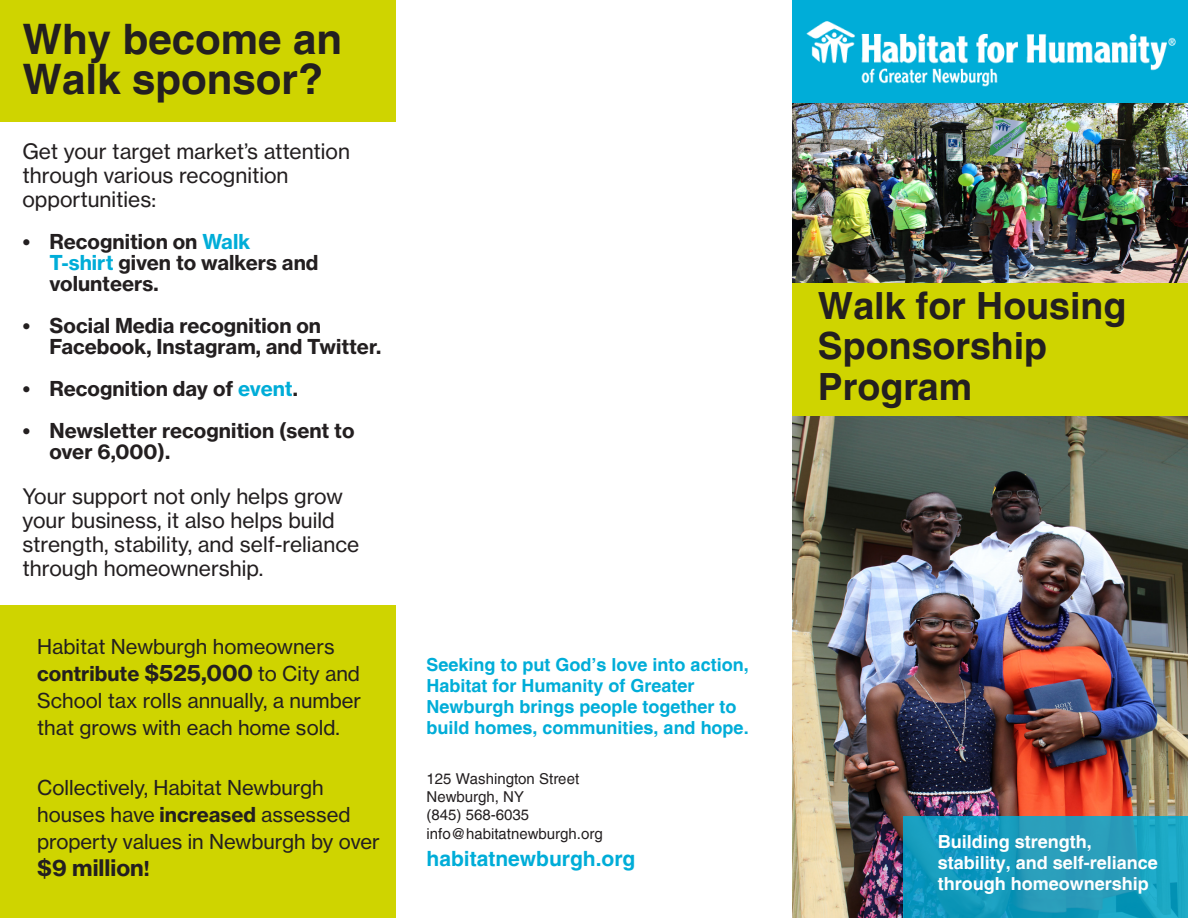
<style>
.page{position:relative;width:1188px;height:918px;background:#fff}
.page>*{position:absolute;margin:0;border:0;box-sizing:border-box;transform-origin:0 0}
.t1{font:700 42px/40.5px "Helvetica";color:#231f20}
.t2{font:700 37.5px "Helvetica";color:#231f20}
.t3{font:22.5px "N Haas Grotesk TX Pro 75 Bd";color:#231f20}
.t4{font:21px/24px "N Haas Grotesk TX Pro 55 Rg";color:#231f20}
.t5{font:700 21px "Helvetica";color:#00add8}
.t6{font:20.25px/27px "N Haas Grotesk TX Pro 55 Rg";color:#231f20}
.t7{font:20.25px/21px "N Haas Grotesk TX Pro 75 Bd";color:#231f20}
.t8{font:700 18px/21px "Helvetica";color:#00add8}
.t9{font:700 18px/21px "Helvetica";color:#fff}
.t10{font:15px/18px "Helvetica";color:#231f20}
.s1{color:#00add8}
.s2{font-family:"N Haas Grotesk TX Pro 75 Bd"}
.s3{font-family:"N Haas Grotesk TX Pro 75 Bd";font-size:22.5px}
.s4{font-size:20.25px}
</style>
<div class="page">
<div style="left:0;top:0;width:396px;height:122px;background:#cfd400"></div>
<div style="left:792px;top:278px;width:396px;height:138px;background:#cfd400"></div>
<div style="left:0;top:606px;width:396px;height:312px;background:#cfd400"></div>
<img style="left:792px;top:102px;width:396px;height:180px">
<div style="left:792px;top:0;width:396px;height:102px;background:#00add8"></div>
<img style="left:792px;top:416px;width:396px;height:502px">
<svg style="left:904px;top:817px;width:284px;height:101px;background:#1b9cbd"></svg>
<img style="left:806px;top:21px;width:370px;height:66px">
<p class="t1" style="left:22px;top:19px;width:321px">Why become an<br>Walk sponsor?</p>
<p class="t4" style="left:22px;top:139px;width:329px">Get your target market’s attention through various recognition opportunities:</p>
<p class="t7" style="left:50px;top:231px;width:270px;text-indent:-27px">• Recognition on <span class="s1">Walk<br>T-shirt</span> given to walkers and volunteers.</p>
<p class="t7" style="left:50px;top:315px;width:333px;text-indent:-27px">• Social Media recognition on<br>Facebook, Instagram, and Twitter.</p>
<p class="t7" style="left:22px;top:378px;width:277px">• Recognition day of <span class="s1">event</span>.</p>
<p class="t7" style="left:50px;top:420px;width:307px;text-indent:-27px">• Newsletter recognition (sent to over 6,000).</p>
<p class="t4" style="left:22px;top:484px;width:338px">Your support not only helps grow your business, it also helps build strength, stability, and self-reliance through homeownership.</p>
<p class="t6" style="left:37px;top:633px;width:326px">Habitat Newburgh homeowners <span class="s2">contribute</span> <span class="s3">$525,000</span> to City and<br>School tax rolls annually, a number that grows with each home sold.</p>
<p class="t6" style="left:37px;top:774px;width:344px">Collectively, Habitat Newburgh houses have <span class="s2">increased</span> assessed property values in Newburgh by over</p>
<p class="t3" style="left:37px;top:853px;width:114px">$9 million<span class="s4">!</span></p>
<p class="t8" style="left:427px;top:654px;width:324px">Seeking to put God’s love into action, Habitat for Humanity of Greater Newburgh brings people together to build homes, communities, and hope.</p>
<p class="t10" style="left:427px;top:770px;width:154px">125 Washington Street<br>Newburgh, NY</p>
<p class="t10" style="left:427px;top:806px;width:104px">(845) 568-6035</p>
<p class="t10" style="left:427px;top:825px;width:178px">info@habitatnewburgh.org</p>
<p class="t5" style="left:427px;top:846px;width:210px">habitatnewburgh.org</p>
<p class="t2" style="left:818px;top:283px;width:310px">Walk for Housing</p>
<p class="t2" style="left:818px;top:323px;width:231px">Sponsorship</p>
<p class="t2" style="left:818px;top:364px;width:156px">Program</p>
<p class="t9" style="left:938px;top:831px;width:222px">Building strength, stability, and self-reliance through homeownership</p>
</div>
